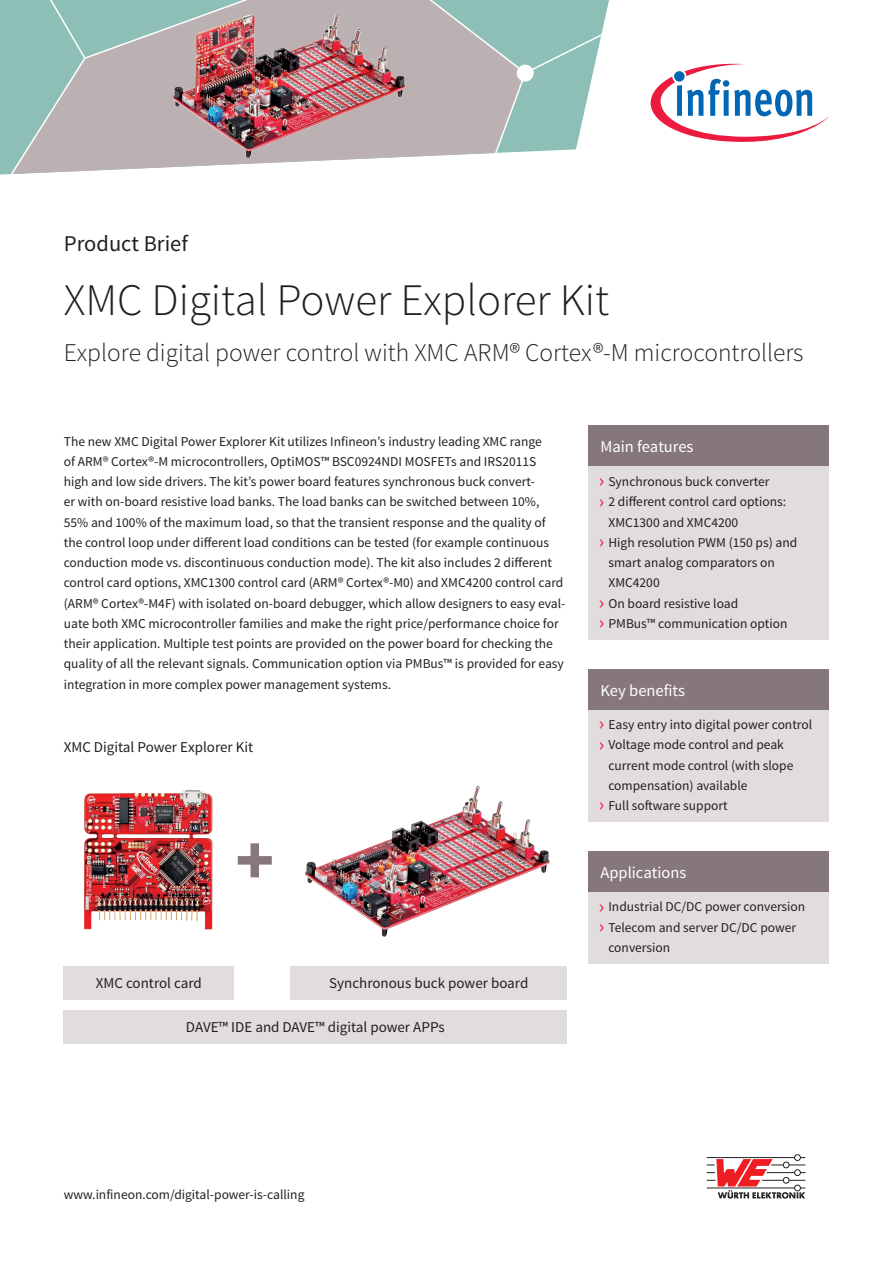
<style>
.page{position:relative;width:893px;height:1263px;background:#fff}
.page>*{position:absolute;margin:0;border:0;box-sizing:border-box;transform-origin:0 0}
.Product_Brief_A4_Hea{font:300 45px "Source Sans Pro";color:#231f20}
.Product_Brief_A4_Sub{font:300 25.5px "Source Sans Pro";color:#231f20}
.Product_Brief_A4_Tit{font:22.5px "Source Sans Pro";color:#231f20}
.Product_Brief_A4_Hea-2{font:16.5px "Source Sans Pro";color:#fff}
.Product_Brief_A4_Tab{font:15px "Source Sans Pro";color:#231f20}
.Product_Brief_A4_Cop{font:13.5px/20.2px "Source Sans Pro";color:#231f20}
.Product_Brief_A4_URL{font:13.5px "Source Sans Pro";color:#231f20}
.s1{font-size:20.25px;color:#ed1a40}
</style>
<div class="page">
<svg style="left:0;top:0;width:609px;height:175px"></svg>
<svg style="left:283px;top:0;width:242px;height:174px"></svg>
<svg style="left:412px;top:0;width:196px;height:159px;background:#aec0bd"></svg>
<svg style="left:7px;top:0;width:276px;height:175px;background:#acbcb9"></svg>
<svg style="left:651px;top:63px;width:178px;height:79px"></svg>
<div style="left:588px;top:463px;width:241px;height:176px;background:#e1dcdd"></div>
<div style="left:588px;top:707px;width:241px;height:115px;background:#e1dcdd"></div>
<div style="left:588px;top:889px;width:241px;height:74px;background:#e1dcdd"></div>
<div style="left:588px;top:425px;width:241px;height:41px;background:#86777c"></div>
<div style="left:588px;top:669px;width:241px;height:41px;background:#86777c"></div>
<div style="left:588px;top:851px;width:241px;height:41px;background:#86777c"></div>
<img style="left:84px;top:790px;width:129px;height:140px">
<img style="left:305px;top:786px;width:245px;height:151px">
<svg style="left:238px;top:843px;width:34px;height:34px"></svg>
<div style="left:64px;top:966px;width:170px;height:34px;background:#e1dcdd"></div>
<div style="left:64px;top:1010px;width:503px;height:34px;background:#e1dcdd"></div>
<div style="left:291px;top:966px;width:276px;height:34px;background:#e1dcdd"></div>
<svg style="left:707px;top:1154px;width:98px;height:44px"></svg>
<img style="left:170px;top:12px;width:239px;height:148px">
<p class="Product_Brief_A4_Tit" style="left:64px;top:229px;width:126px">Product Brief</p>
<p class="Product_Brief_A4_Hea" style="left:64px;top:273px;width:547px">XMC Digital Power Explorer Kit</p>
<p class="Product_Brief_A4_Sub" style="left:64px;top:337px;width:741px">Explore digital power control with XMC ARM® Cortex®-M microcontrollers</p>
<p class="Product_Brief_A4_Cop" style="left:64px;top:431px;width:503px">The new XMC Digital Power Explorer Kit utilizes Infineon’s industry leading XMC range<br>of ARM® Cortex®-M microcontrollers, OptiMOS™ BSC0924NDI MOSFETs and IRS2011S<br>high and low side drivers. The kit’s power board features synchronous buck convert-<br>er with on-board resistive load banks. The load banks can be switched between 10%, 55% and 100% of the maximum load, so that the transient response and the quality of the control loop under different load conditions can be tested (for example continuous conduction mode vs. discontinuous conduction mode). The kit also includes 2 different control card options, XMC1300 control card (ARM® Cortex®-M0) and XMC4200 control card (ARM® Cortex®-M4F) with isolated on-board debugger, which allow designers to easy eval&shy;uate both XMC microcontroller families and make the right price/performance choice for their application. Multiple test points are provided on the power board for checking the quality of all the relevant signals. Communication option via PMBus™ is provided for easy integration in more complex power management systems.</p>
<p class="Product_Brief_A4_Tab" style="left:64px;top:738px;width:191px">XMC Digital Power Explorer Kit</p>
<p class="Product_Brief_A4_Tab" style="left:96px;top:974px;width:107px">XMC control card</p>
<p class="Product_Brief_A4_Tab" style="left:186px;top:1018px;width:260px">DAVE™ IDE and DAVE™ digital power APPs</p>
<p class="Product_Brief_A4_Tab" style="left:329px;top:974px;width:201px">Synchronous buck power board</p>
<p class="Product_Brief_A4_Hea-2" style="left:600px;top:436px;width:95px">Main features</p>
<p class="Product_Brief_A4_Cop" style="left:599px;top:472px;width:172px"><span class="s1">›</span> Synchronous buck converter</p>
<p class="Product_Brief_A4_Cop" style="left:608px;top:492px;width:179px;text-indent:-10px"><span class="s1">›</span> 2 different control card options:<br>XMC1300 and XMC4200</p>
<p class="Product_Brief_A4_Cop" style="left:608px;top:532px;width:190px;text-indent:-10px"><span class="s1">›</span> High resolution PWM (150 ps) and smart analog comparators on<br>XMC4200</p>
<p class="Product_Brief_A4_Cop" style="left:599px;top:593px;width:141px"><span class="s1">›</span> On board resistive load</p>
<p class="Product_Brief_A4_Cop" style="left:599px;top:613px;width:190px"><span class="s1">›</span> PMBus™ communication option</p>
<p class="Product_Brief_A4_Hea-2" style="left:600px;top:680px;width:86px">Key benefits</p>
<p class="Product_Brief_A4_Cop" style="left:599px;top:715px;width:215px"><span class="s1">›</span> Easy entry into digital power control</p>
<p class="Product_Brief_A4_Cop" style="left:608px;top:735px;width:187px;text-indent:-10px"><span class="s1">›</span> Voltage mode control and peak current mode control (with slope compensation) available</p>
<p class="Product_Brief_A4_Cop" style="left:599px;top:796px;width:130px"><span class="s1">›</span> Full software support</p>
<p class="Product_Brief_A4_Hea-2" style="left:600px;top:862px;width:87px">Applications</p>
<p class="Product_Brief_A4_Cop" style="left:599px;top:897px;width:208px"><span class="s1">›</span> Industrial DC/DC power conversion</p>
<p class="Product_Brief_A4_Cop" style="left:608px;top:917px;width:189px;text-indent:-10px"><span class="s1">›</span> Telecom and server DC/DC power conversion</p>
<p class="Product_Brief_A4_URL" style="left:64px;top:1186px;width:242px">www.infineon.com/digital-power-is-calling</p>
</div>
